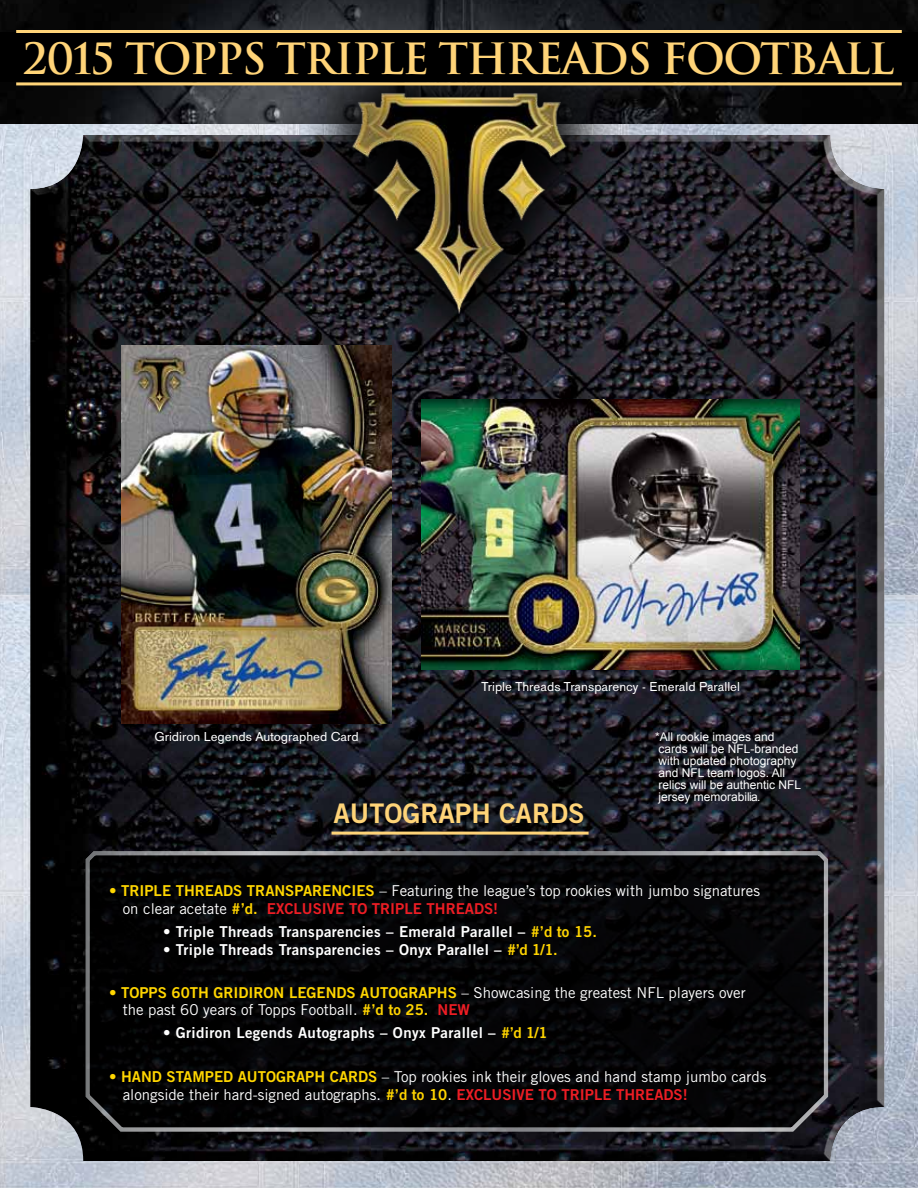
<style>
.page{position:relative;width:918px;height:1188px;background:#fff}
.page>*{position:absolute;margin:0;border:0;box-sizing:border-box;transform-origin:0 0}
.t1{font:700 42px "Trajan";letter-spacing:-.035em;color:#ffd478}
.t2{font:27px "Trade Gothic Bold Two";color:#ffd478}
.t3{font:15px/18px "Trade Gothic";color:#fff}
.t4{font:15px "Trade Gothic Bold Two";letter-spacing:.025em;color:#fff}
.t5{font:15px "Trade Gothic Bold Two";color:#ed1d24}
.t6{font:15px "Trade Gothic Bold Two";color:#ffd600}
.t7{font:13.5px "A Grotesk Rgl";color:#fff}
.t8{font:12px/12px "Arial";color:#fff}
.s1{font-family:"Trade Gothic Bold Two";color:#ffd600}
.s2{font-family:"Trade Gothic Bold Two";color:#ffd400}
.s3{font-family:"Trade Gothic Bold Two";color:#ed1d24}
.s4{color:#ffd400}
</style>
<div class="page">
<img style="left:0;top:123px;width:918px;height:472px">
<img style="left:0;top:595px;width:918px;height:593px">
<div style="left:28px;top:134px;width:858px;height:1028px;background:#000;opacity:.75"></div>
<img style="left:0;top:0;width:918px;height:123px">
<img style="left:122px;top:346px;width:270px;height:378px">
<div style="left:84px;top:851px;width:745px;height:282px;background:#000"></div>
<img style="left:422px;top:400px;width:378px;height:270px">
<div style="left:290px;top:28px;width:338px;height:348px;background:#000;opacity:.95"></div>
<img style="left:345px;top:85px;width:230px;height:238px">
<div style="left:0;top:32px;width:918px;height:50px;background:#000"></div>
<hr style="left:16px;top:30px;width:886px;height:3px;background:#ffd478">
<hr style="left:16px;top:82px;width:886px;height:3px;background:#ffd478">
<hr style="left:332px;top:832px;width:257px;height:3px;background:#ffd478">
<h1 class="t1" style="left:24px;top:32px;width:872px">2015 TOPPS TRIPLE THREADS FOOTBALL</h1>
<p class="t7" style="left:481px;top:678px;width:260px">Triple Threads Transparency - Emerald Parallel</p>
<p class="t7" style="left:154px;top:728px;width:206px">Gridiron Legends Autographed Card</p>
<h2 class="t2" style="left:333px;top:797px;width:253px">AUTOGRAP H CARDS</h2>
<p class="t8" style="left:655px;top:731px;width:148px">*All rookie images and cards will be NFL-branded with updated photography and NFL team logos. All relics will be authentic NFL jersey memorabilia.</p>
<p class="t3" style="left:123px;top:881px;width:639px;text-indent:82px"><span class="s1">eads Transparencies</span> – Featuring the league’s top rookies with jumbo signatures on clear acetate <span class="s2">#’d.</span> <span class="s3">EXCLUSI</span></p>
<p class="t6" style="left:109px;top:881px;width:78px">• Triple Thr</p>
<p class="t5" style="left:327px;top:899px;width:139px">VE TO TRIPLE THREADS</p>
<p class="t5" style="left:493px;top:899px;width:6px">!</p>
<p class="t4" style="left:163px;top:922px;width:435px">• Triple Threads Transparencies – Emerald Parallel – <span class="s4">#’d to 15.</span></p>
<p class="t4" style="left:163px;top:940px;width:396px">• Triple Threads Transparencies – Onyx Parallel – <span class="s4">#’d 1/1.</span></p>
<p class="t3" style="left:123px;top:985px;width:624px;line-height:16.5px;text-indent:-14px"><span class="s1">• Topps 60th Gr idiron Leg en ds Autographs</span> – Showcasing the greatest NFL players over the past 60 years of Topps Football. <span class="s2">#’d to 25.</span> <span class="s3">NEW</span></p>
<p class="t4" style="left:163px;top:1023px;width:386px">• Gridiron Legends Autographs – Onyx Parallel – <span class="s4">#’d 1/1</span></p>
<p class="t3" style="left:123px;top:1067px;width:645px;text-indent:-14px"><span class="s1">• Han d Stamped Autograph Cards</span> – Top rookies ink their gloves and hand stamp jumbo cards alongside their hard-signed autographs. <span class="s2">#’d to 10</span>. <span class="s3">EXCLUSI</span></p>
<p class="t5" style="left:517px;top:1085px;width:139px">VE TO TRIPLE THREADS</p>
<p class="t5" style="left:683px;top:1085px;width:6px">!</p>
</div>
